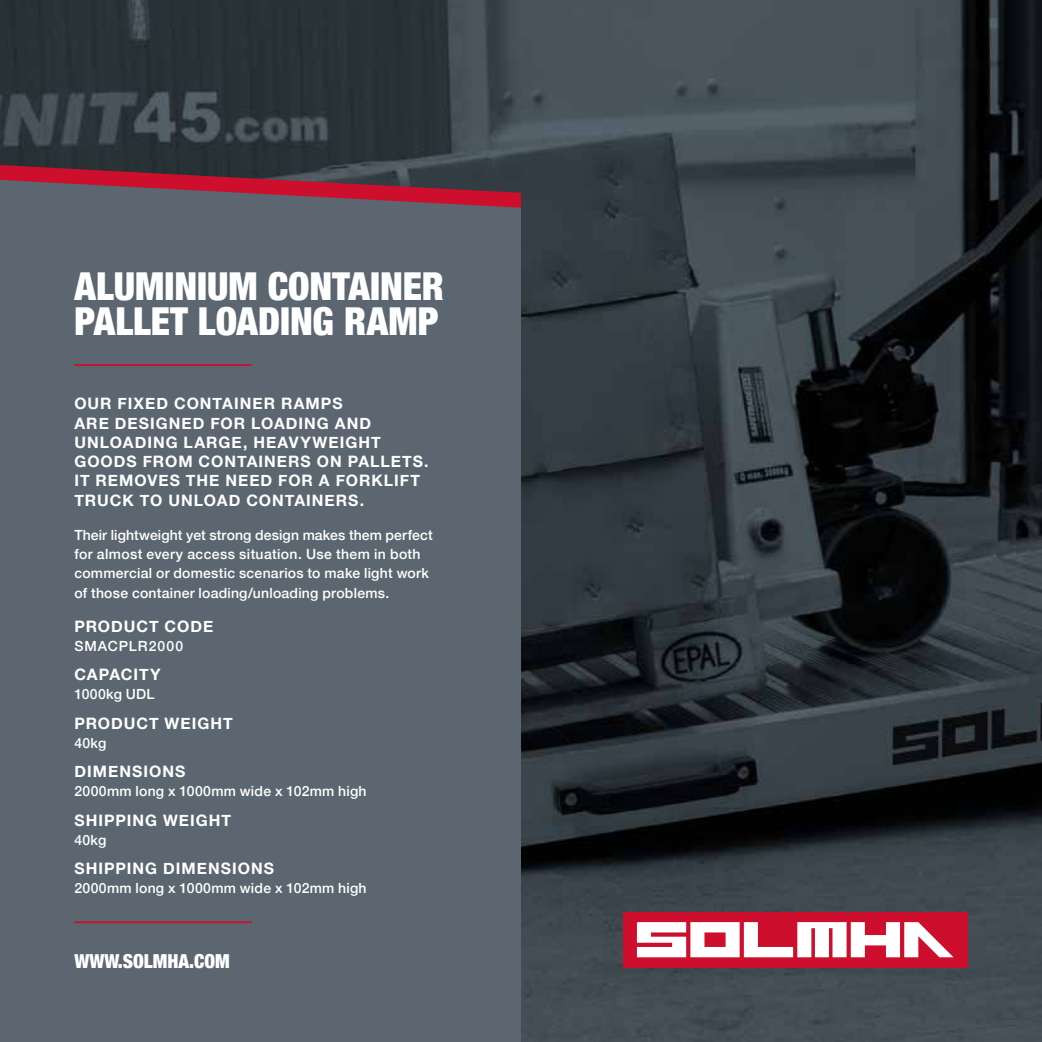
<style>
.page{position:relative;width:1042px;height:1042px;background:#fff}
.page>*{position:absolute;margin:0;border:0;box-sizing:border-box;transform-origin:0 0}
.t1{font:900 condensed 38.5px/35px "Helvetica Neue";color:#fff}
.t2{font:900 condensed 19.25px "Helvetica Neue";color:#fff}
.t3{font:700 15.75px/19.2px "Helvetica Neue";letter-spacing:.065em;color:#fff}
.t4{font:500 14px/19.2px "Helvetica Neue";letter-spacing:.015em;color:#fff}
.t5{font:500 14px "Helvetica Neue";letter-spacing:.07em;color:#fff}
</style>
<div class="page">
<img style="left:0;top:0;width:1042px;height:1042px">
<div style="left:0;top:208px;width:521px;height:834px;background:#5b6670"></div>
<div style="left:623px;top:912px;width:344px;height:55px;background:#ce0e2d"></div>
<svg style="left:637px;top:922px;width:316px;height:35px"></svg>
<hr style="left:74px;top:921px;width:178px;height:2px;background:#ce0e2d">
<hr style="left:74px;top:364px;width:178px;height:2px;background:#ce0e2d">
<svg style="left:0;top:165px;width:521px;height:43px;background:#763a4a"></svg>
<h1 class="t1" style="left:74px;top:267px;width:371px">ALUMINIUM CONTAINER<br>PALLET LOADING RAMP</h1>
<p class="t3" style="left:74px;top:395px;width:356px">OUR FIXED CONTAINER RAMPS<br>ARE DESIGNED FOR LOADING AND<br>UNLOADING LARGE, HEAVYWEIGHT<br>GOODS FROM CONTAINERS ON PALLETS.<br>IT REMOVES THE NEED FOR A FORKLIFT<br>TRUCK TO UNLOAD CONTAINERS.</p>
<p class="t4" style="left:74px;top:524px;width:360px">Their lightweight yet strong design makes them perfect for almost every access situation. Use them in both commercial or domestic scenarios to make light work of those container loading/unloading problems.</p>
<p class="t3" style="left:74px;top:617px;width:140px">PRODUCT CODE</p>
<p class="t5" style="left:74px;top:635px;width:110px">SMACPLR2000</p>
<p class="t3" style="left:74px;top:665px;width:88px">CAPACITY</p>
<p class="t4" style="left:74px;top:684px;width:82px">1000kg UDL</p>
<p class="t3" style="left:74px;top:714px;width:160px">PRODUCT WEIGHT</p>
<p class="t4" style="left:74px;top:732px;width:33px">40kg</p>
<p class="t3" style="left:74px;top:762px;width:112px">DIMENSIONS</p>
<p class="t4" style="left:74px;top:780px;width:294px">2000mm long x 1000mm wide x 102mm high</p>
<p class="t3" style="left:74px;top:810px;width:158px">SHIPPING WEIGHT</p>
<p class="t4" style="left:74px;top:829px;width:33px">40kg</p>
<p class="t3" style="left:74px;top:859px;width:201px">SHIPPING DIMENSIONS</p>
<p class="t4" style="left:74px;top:877px;width:294px">2000mm long x 1000mm wide x 102mm high</p>
<h2 class="t2" style="left:74px;top:945px;width:157px">WWW.SOLMHA.COM</h2>
</div>
